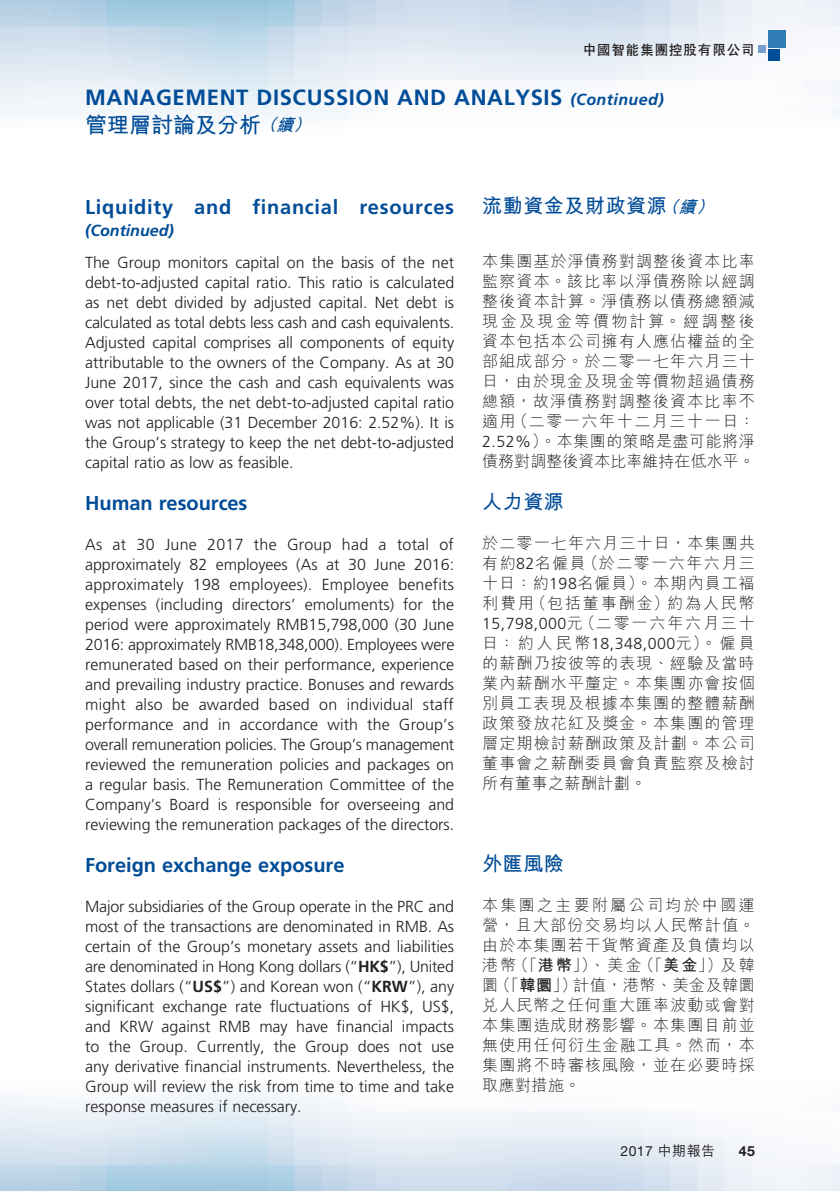
<style>
.page{position:relative;width:840px;height:1191px;background:#fff}
.page>*{position:absolute;margin:0;border:0;box-sizing:border-box;transform-origin:0 0}
.t1{font:700 22px "Frutiger LT Std";letter-spacing:.03em;color:#004c97}
.t2{font:700 22px "M Hei HK";color:#004c97}
.t3{font:700 20px "Frutiger LT Std";color:#004c97}
.t4{font:700 20px "Frutiger LT Std";letter-spacing:.035em;color:#004c97}
.t5{font:700 20px "M Hei HK";letter-spacing:.03em;color:#004c97}
.t6{font:300 16px/20px "Frutiger LT Std";color:#231f20;text-align:justify}
.t7{font:300 16px/20px "M Hei HK";letter-spacing:.07em;color:#231f20;text-align:justify}
.t8{font:italic 700 16px "Frutiger LT Std";color:#004c97}
.t9{font:700 14px "C Hei 2 HK";letter-spacing:.03em;color:#231f20}
.t10{font:14px "Helvetica Neue LT Std";color:#231f20}
.t11{font:700 14px "Helvetica Neue LT Std";color:#231f20}
.s1{font-style:italic;font-size:16px}
.s2{font-style:italic;font-size:17px}
.s3{font-weight:700}
.s4{font-family:"Frutiger LT Std"}
.s5{font-family:"M Hei HK";font-weight:500}
</style>
<div class="page">
<img style="left:0;top:0;width:839px;height:117px">
<div style="left:768px;top:31px;width:17px;height:17px;background:#317db6"></div>
<div style="left:757px;top:45px;width:8px;height:8px;background:#789fcb"></div>
<div style="left:768px;top:49px;width:11px;height:12px;background:#004c97"></div>
<p class="t9" style="left:582px;top:40px;width:174px">中國智能集團控股有限公司</p>
<h1 class="t1" style="left:85px;top:84px;width:580px">MANAGEMENT DISCUSSION AND ANALYSIS <span class="s1">(Continued)</span></h1>
<h1 class="t2" style="left:85px;top:109px;width:233px">管理層討論及分析<span class="s2">（續）</span></h1>
<p class="t4" style="left:85px;top:195px;width:370px">Liquidity and financial resources</p>
<p class="t8" style="left:85px;top:220px;width:90px">(Continued)</p>
<p class="t6" style="left:85px;top:252px;width:370px">The Group monitors capital on the basis of the net debt-to-adjusted capital ratio. This ratio is calculated as net debt divided by adjusted capital. Net debt is calculated as total debts less cash and cash equivalents.<br>Adjusted capital comprises all components of equity attributable to the owners of the Company. As at 30<br>June 2017, since the cash and cash equivalents was over total debts, the net debt-to-adjusted capital ratio was not applicable (31 December 2016: 2.52%). It is the Group’s strategy to keep the net debt-to-adjusted capital ratio as low as feasible.</p>
<p class="t3" style="left:85px;top:491px;width:164px">Human resources</p>
<p class="t6" style="left:85px;top:534px;width:370px">As at 30 June 2017 the Group had a total of approximately 82 employees (As at 30 June 2016: approximately 198 employees). Employee benefits expenses (including directors’ emoluments) for the period were approximately RMB15,798,000 (30 June 2016: approximately RMB18,348,000). Employees were remunerated based on their performance, experience and prevailing industry practice. Bonuses and rewards might also be awarded based on individual staff performance and in accordance with the Group’s overall remuneration policies. The Group’s management reviewed the remuneration policies and packages on a regular basis. The Remuneration Committee of the Company’s Board is responsible for overseeing and reviewing the remuneration packages of the directors.</p>
<p class="t3" style="left:85px;top:853px;width:261px">Foreign exchange exposure</p>
<p class="t6" style="left:85px;top:896px;width:370px">Major subsidiaries of the Group operate in the PRC and most of the transactions are denominated in RMB. As certain of the Group’s monetary assets and liabilities are denominated in Hong Kong dollars (“<span class="s3">HK$</span>”), United States dollars (“<span class="s3">US$</span>”) and Korean won (“<span class="s3">KRW</span>”), any significant exchange rate fluctuations of HK$, US$, and KRW against RMB may have financial impacts to the Group. Currently, the Group does not use any derivative financial instruments. Nevertheless, the Group will review the risk from time to time and take response measures if necessary.</p>
<p class="t5" style="left:482px;top:191px;width:238px">流動資金及財政資源<span class="s2">（續）</span></p>
<p class="t7" style="left:482px;top:250px;width:274px">本集團基於淨債務對調整後資本比率監察資本。該比率以淨債務除以經調整後資本計算。淨債務以債務總額減現金及現金等價物計算。經調整後資本包括本公司擁有人應佔權益的全部組成部分。於二零一七年六月三十日，由於現金及現金等價物超過債務總額，故淨債務對調整後資本比率不適用（二零一六年十二月三十一日：<span class="s4">2.52%</span>）。本集團的策略是盡可能將淨債務對調整後資本比率維持在低水平。</p>
<p class="t5" style="left:482px;top:487px;width:83px">人力資源</p>
<p class="t7" style="left:482px;top:532px;width:274px">於二零一七年六月三十日，本集團共有約<span class="s4">82</span>名僱員（於二零一六年六月三十日：約<span class="s4">198</span>名僱員）。本期內員工褔利費用（包括董事酬金）約為人民幣<span class="s4">15,798,000</span>元（二零一六年六月三十日：約人民幣<span class="s4">18,348,000</span>元）。僱員的薪酬乃按彼等的表現、經驗及當時業內薪酬水平釐定。本集團亦會按個別員工表現及根據本集團的整體薪酬政策發放花紅及獎金。本集團的管理層定期檢討薪酬政策及計劃。本公司董事會之薪酬委員會負責監察及檢討所有董事之薪酬計劃。</p>
<p class="t5" style="left:482px;top:849px;width:83px">外匯風險</p>
<p class="t7" style="left:482px;top:894px;width:274px">本集團之主要附屬公司均於中國運營，且大部份交易均以人民幣計值。由於本集團若干貨幣資產及負債均以港幣（「<span class="s3">港幣</span>」）、美金（「<span class="s3">美金</span>」）及韓圜（「<span class="s3">韓圜</span>」）計值，港幣、美金及韓圜兌人民幣之任何重大匯率波動或會對本集團造成財務影響。本集團目前並無使用任何衍生金融工具。然而，本集團將不時審核風險，並在必要時採取應對措施。</p>
<p class="t10" style="left:620px;top:1142px;width:96px">2017 <span class="s5">中期報告</span></p>
<p class="t11" style="left:738px;top:1142px;width:17px">45</p>
</div>
